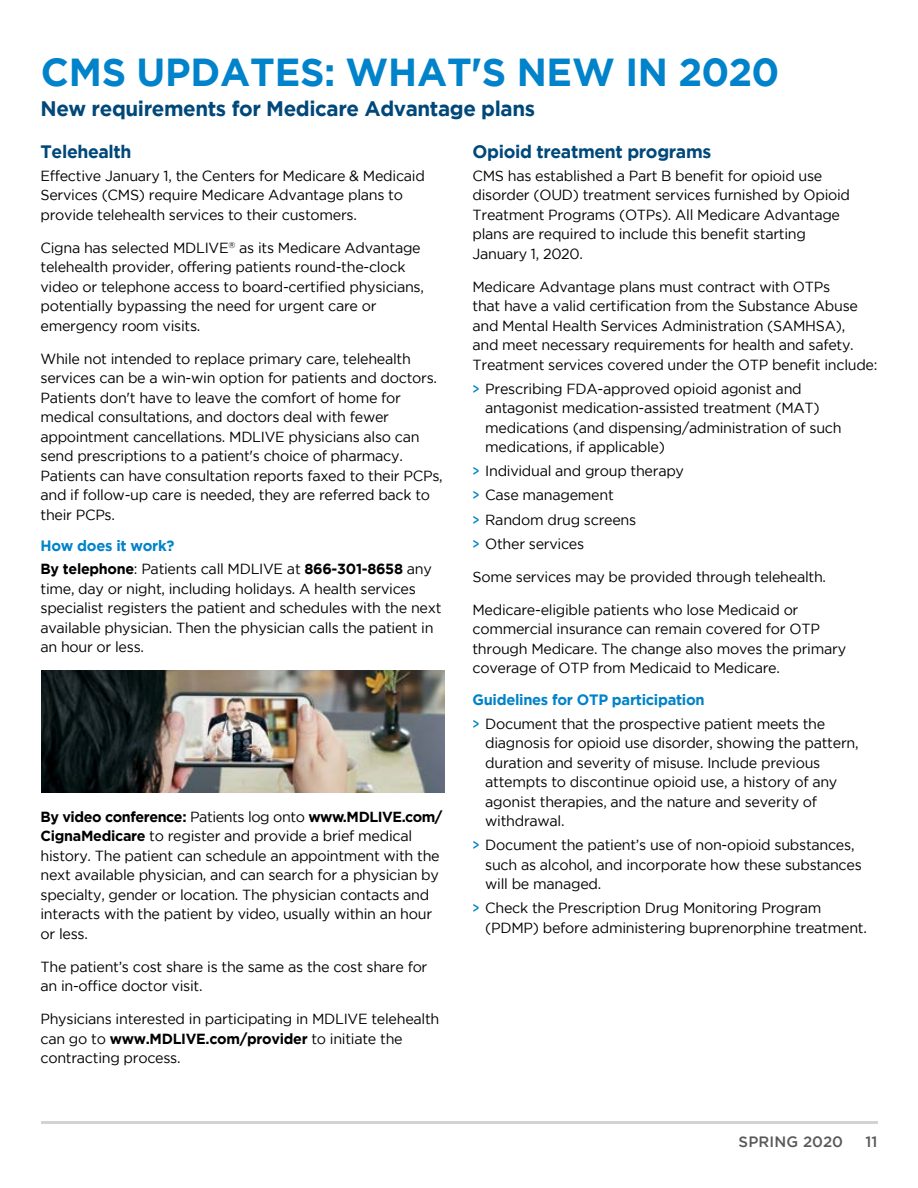
<style>
.page{position:relative;width:918px;height:1188px;background:#fff}
.page>*{position:absolute;margin:0;border:0;box-sizing:border-box;transform-origin:0 0}
.t1{font:700 39px "Gotham";letter-spacing:-.005em;color:#0083ca}
.t2{font:700 21px "Gotham";letter-spacing:-.02em;color:#00487a}
.t3{font:700 18px "Gotham";letter-spacing:-.02em;color:#00487a}
.t4{font:700 15px "Gotham";letter-spacing:-.02em;color:#0083ca}
.t5{font:500 15px "Gotham";letter-spacing:.015em;color:#58595b}
.t6{font:14.7px/19.5px "Gotham";letter-spacing:-.02em;color:#000}
.s1{font-weight:700}
.s2{font-weight:500;color:#0083ca}
</style>
<div class="page">
<hr style="left:41px;top:1121px;width:837px;height:2px;background:#d1d3d4">
<img style="left:41px;top:670px;width:404px;height:122px">
<h1 class="t1" style="left:41px;top:49px;width:740px">CMS UPDATES: WHAT'S NEW IN 2020</h1>
<h2 class="t2" style="left:40px;top:97px;width:496px">New requirements for Medicare Advantage plans</h2>
<p class="t3" style="left:40px;top:141px;width:93px">Telehealth</p>
<p class="t6" style="left:40px;top:166px;width:386px">Effective January 1, the Centers for Medicare &amp; Medicaid<br>Services (CMS) require Medicare Advantage plans to provide telehealth services to their customers.</p>
<p class="t6" style="left:40px;top:238px;width:385px">Cigna has selected MDLIVE<sup>®</sup> as its Medicare Advantage telehealth provider, offering patients round-the-clock video or telephone access to board-certified physicians, potentially bypassing the need for urgent care or emergency room visits.</p>
<p class="t6" style="left:41px;top:349px;width:404px">While not intended to replace primary care, telehealth services can be a win-win option for patients and doctors.<br>Patients don't have to leave the comfort of home for medical consultations, and doctors deal with fewer appointment cancellations. MDLIVE physicians also can send prescriptions to a patient's choice of pharmacy.<br>Patients can have consultation reports faxed to their PCPs, and if follow-up care is needed, they are referred back to their PCPs.</p>
<p class="t4" style="left:40px;top:537px;width:135px">How does it work?</p>
<p class="t6" style="left:40px;top:559px;width:403px"><span class="s1">By telephone</span>: Patients call MDLIVE at <span class="s1">866-301-8658</span> any time, day or night, including holidays. A health services specialist registers the patient and schedules with the next available physician. Then the physician calls the patient in an hour or less.</p>
<p class="t3" style="left:472px;top:141px;width:240px">Opioid treatment programs</p>
<p class="t6" style="left:472px;top:166px;width:379px">CMS has established a Part B benefit for opioid use disorder (OUD) treatment services furnished by Opioid Treatment Programs (OTPs). All Medicare Advantage plans are required to include this benefit starting January 1, 2020.</p>
<p class="t6" style="left:472px;top:277px;width:407px">Medicare Advantage plans must contract with OTPs<br>that have a valid certification from the Substance Abuse and Mental Health Services Administration (SAMHSA),<br>and meet necessary requirements for health and safety.<br>Treatment services covered under the OTP benefit include:</p>
<p class="t6" style="left:485px;top:379px;width:358px;text-indent:-13px"><span class="s2">&gt;</span> Prescribing FDA-approved opioid agonist and antagonist medication-assisted treatment (MAT) medications (and dispensing/administration of such medications, if applicable)</p>
<p class="t6" style="left:473px;top:459px;width:213px;line-height:24.2px"><span class="s2">&gt;</span> Individual and group therapy <span class="s2">&gt;</span> Case management<br><span class="s2">&gt;</span> Random drug screens<br><span class="s2">&gt;</span> Other services</p>
<p class="t6" style="left:472px;top:566px;width:355px">Some services may be provided through telehealth.</p>
<p class="t6" style="left:472px;top:599px;width:375px">Medicare-eligible patients who lose Medicaid or commercial insurance can remain covered for OTP through Medicare. The change also moves the primary coverage of OTP from Medicaid to Medicare.</p>
<p class="t4" style="left:472px;top:691px;width:234px">Guidelines for OTP participation</p>
<p class="t6" style="left:485px;top:714px;width:375px;text-indent:-13px"><span class="s2">&gt;</span> Document that the prospective patient meets the diagnosis for opioid use disorder, showing the pattern, duration and severity of misuse. Include previous attempts to discontinue opioid use, a history of any agonist therapies, and the nature and severity of withdrawal.</p>
<p class="t6" style="left:485px;top:835px;width:378px;text-indent:-13px"><span class="s2">&gt;</span> Document the patient’s use of non-opioid substances, such as alcohol, and incorporate how these substances will be managed.</p>
<p class="t6" style="left:485px;top:898px;width:383px;text-indent:-13px"><span class="s2">&gt;</span> Check the Prescription Drug Monitoring Program (PDMP) before administering buprenorphine treatment.</p>
<p class="t6" style="left:40px;top:807px;width:404px"><span class="s1">By video conference:</span> Patients log onto <span class="s1">www.MDLIVE.com/ CignaMedicare</span> to register and provide a brief medical history. The patient can schedule an appointment with the next available physician, and can search for a physician by specialty, gender or location. The physician contacts and interacts with the patient by video, usually within an hour or less.</p>
<p class="t6" style="left:40px;top:957px;width:388px">The patient’s cost share is the same as the cost share for an in-office doctor visit.</p>
<p class="t6" style="left:40px;top:1009px;width:400px">Physicians interested in participating in MDLIVE telehealth can go to <span class="s1">www.MDLIVE.com/provider</span> to initiate the contracting process.</p>
<p class="t5" style="left:739px;top:1133px;width:106px">SPRING 2020</p>
<p class="t5" style="left:866px;top:1133px;width:13px">11</p>
</div>
